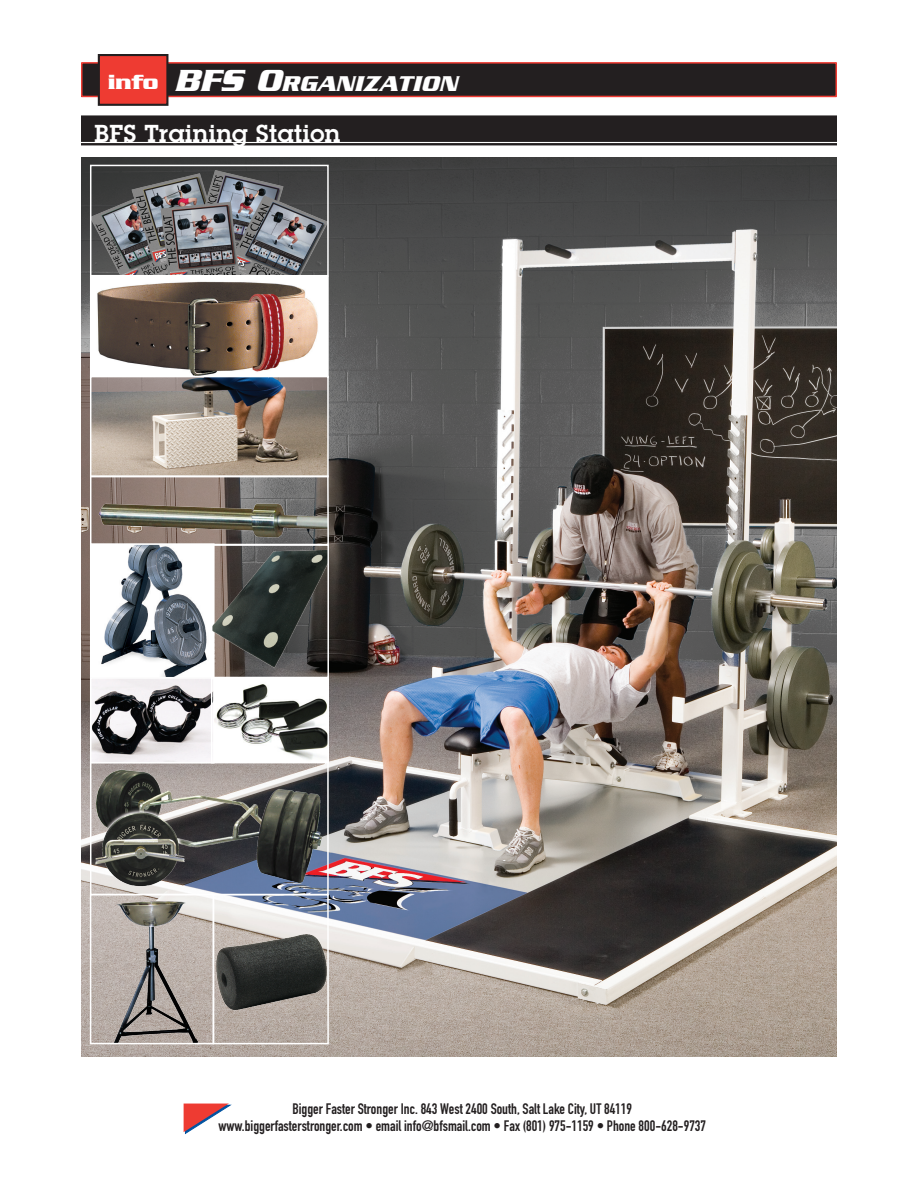
<style>
.page{position:relative;width:918px;height:1188px;background:#fff}
.page>*{position:absolute;margin:0;border:0;box-sizing:border-box;transform-origin:0 0}
.List_Headers{font:600 24px "Lubalin Graph";letter-spacing:.02em;color:#fff}
.headline{font:italic 700 23.1px "Serpentine";color:#fff}
.t1{font:700 22.2px "Serpentine";color:#fff}
.t2{font:15px/16.5px "DIN Engschrift";color:#231f20;text-align:center}
.s1{font-size:33px}
</style>
<div class="page">
<div style="left:82px;top:63px;width:754px;height:33px;background:#231f20"></div>
<div style="left:81px;top:62px;width:756px;height:35px;border:2px solid #ee3b32"></div>
<div style="left:99px;top:55px;width:68px;height:50px;background:#ee3b32"></div>
<div style="left:98px;top:54px;width:70px;height:52px;border:2px solid #231f20"></div>
<svg style="left:184px;top:1104px;width:47px;height:30px"></svg>
<div style="left:81px;top:115px;width:756px;height:30px;background:#231f20"></div>
<hr style="left:81px;top:142px;width:756px;height:1px;background:#fff">
<img style="left:81px;top:158px;width:756px;height:898px">
<img style="left:93px;top:168px;width:233px;height:374px">
<div style="left:90px;top:165px;width:239px;height:111px;border:2px solid #fff"></div>
<img style="left:93px;top:764px;width:233px;height:125px">
<div style="left:90px;top:761px;width:239px;height:134px;border:2px solid #fff"></div>
<img style="left:100px;top:897px;width:108px;height:144px">
<div style="left:90px;top:894px;width:124px;height:150px;border:2px solid #fff"></div>
<div style="left:90px;top:376px;width:239px;height:101px;border:2px solid #fff"></div>
<div style="left:90px;top:475px;width:239px;height:70px;border:2px solid #fff"></div>
<img style="left:216px;top:921px;width:110px;height:100px">
<div style="left:213px;top:894px;width:116px;height:150px;border:2px solid #fff"></div>
<img style="left:93px;top:546px;width:118px;height:215px">
<div style="left:90px;top:543px;width:125px;height:135px;border:2px solid #fff"></div>
<div style="left:90px;top:677px;width:125px;height:87px;border:2px solid #fff"></div>
<img style="left:214px;top:547px;width:112px;height:128px">
<div style="left:211px;top:544px;width:118px;height:134px;border:2px solid #fff"></div>
<img style="left:215px;top:681px;width:111px;height:79px">
<p class="headline" style="left:174px;top:71px;width:284px"><span class="s1">BFS O</span>RGANIZATION</p>
<p class="List_Headers" style="left:94px;top:118px;width:247px">BFS Training Station</p>
<h3 class="t1" style="left:108px;top:69px;width:52px">info</h3>
<p class="t2" style="left:218px;top:1101px;width:489px">Bigger Faster Stronger Inc. 843 West 2400 South, Salt Lake City, UT 84119<br>www.biggerfasterstronger.com • email info@bfsmail.com • Fax (801) 975-1159 • Phone 800-628-9737</p>
</div>
